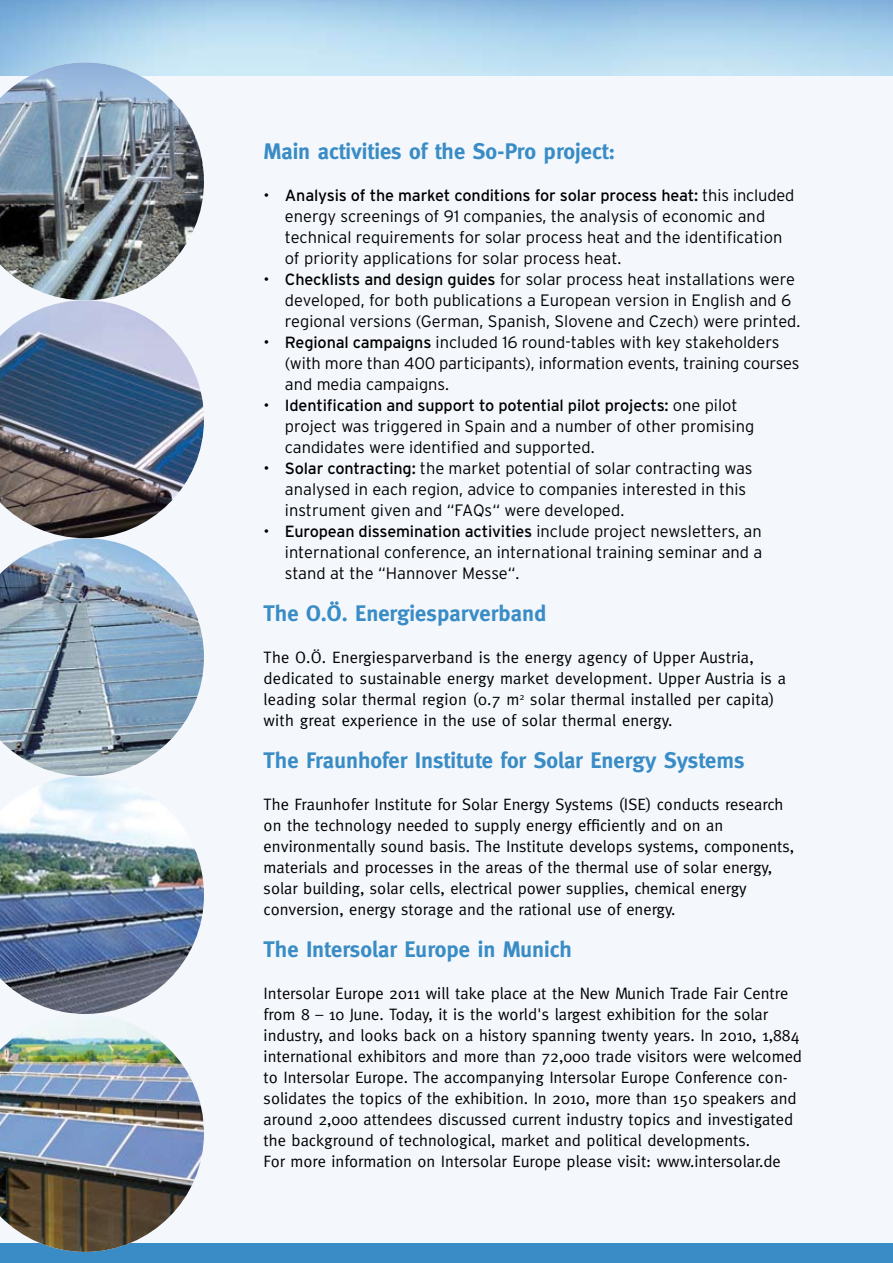
<style>
.page{position:relative;width:893px;height:1263px;background:#f4f7fc}
.page>*{position:absolute;margin:0;border:0;box-sizing:border-box;transform-origin:0 0}
.t1{font:700 22.5px "Meta";color:#398cc5}
.t2{font:16.5px/21px "Meta";color:#000}
.t3{font:300 16.5px/21px "Interstate";color:#000}
.t4{font:16.2px "Interstate";letter-spacing:-.01em;color:#000}
.s1{font-weight:300}
.s2{font-weight:300;font-size:16.5px}
.s3{font-size:16.2px}
.s4{font-weight:400;font-size:16.2px}
</style>
<div class="page">
<div style="left:0;top:1244px;width:893px;height:19px;background:#398cc5"></div>
<img style="left:0;top:1022px;width:204px;height:230px">
<img style="left:0;top:776px;width:204px;height:238px">
<svg style="left:0;top:538px;width:204px;height:238px;background:#9ab0c1"></svg>
<svg style="left:0;top:300px;width:204px;height:238px"></svg>
<svg style="left:0;top:62px;width:204px;height:238px;background:#86939f"></svg>
<h1 class="t1" style="left:264px;top:138px;width:353px">Main activities of the So-Pro project:</h1>
<p class="t4" style="left:264px;top:186px;width:532px"><span class="s1">•</span> Analysis of the market conditions for solar process heat: <span class="s2">this included</span></p>
<p class="t3" style="left:285px;top:206px;width:499px">energy screenings of 91 companies, the analysis of economic and technical requirements for solar process heat and the identification of priority applications for solar process heat.</p>
<p class="t3" style="left:285px;top:269px;width:517px;text-indent:-21px"><span class="s3">•</span> <span class="s4">Checklists and design guides</span> for solar process heat installations were developed, for both publications a European version in English and 6 regional versions (German, Spanish, Slovene and Czech) were printed.</p>
<p class="t3" style="left:285px;top:332px;width:516px;text-indent:-21px">• <span class="s4">Regional campaigns</span> included 16 round-tables with key stakeholders (with more than 400 participants), information events, training courses and media campaigns.</p>
<p class="t4" style="left:264px;top:396px;width:475px"><span class="s1">•</span> Identification and support to potential pilot projects: <span class="s2">one pilot</span></p>
<p class="t3" style="left:285px;top:416px;width:471px">project was triggered in Spain and a number of other promising candidates were identified and supported.</p>
<p class="t3" style="left:285px;top:458px;width:469px;text-indent:-21px">• <span class="s4">Solar contracting:</span> the market potential of solar contracting was analysed in each region, advice to companies interested in this instrument given and “FAQs“ were developed.</p>
<p class="t4" style="left:264px;top:522px;width:500px"><span class="s1">•</span> European dissemination activities <span class="s2">include project newsletters, an</span></p>
<p class="t3" style="left:285px;top:542px;width:479px">international conference, an international training seminar and a stand at the “Hannover Messe“.</p>
<h1 class="t1" style="left:264px;top:600px;width:284px">The O.Ö. Energiesparverband</h1>
<p class="t2" style="left:264px;top:647px;width:524px">The O.Ö. Energiesparverband is the energy agency of Upper Austria, dedicated to sustainable energy market development. Upper Austria is a leading solar thermal region (0.7 m<sup>2</sup> solar thermal installed per capita) with great experience in the use of solar thermal energy.</p>
<h1 class="t1" style="left:264px;top:747px;width:482px">The Fraunhofer Institute for Solar Energy Systems</h1>
<p class="t2" style="left:264px;top:794px;width:532px">The Fraunhofer Institute for Solar Energy Systems (ISE) conducts research on the technology needed to supply energy efficiently and on an environmentally sound basis. The Institute develops systems, components, materials and processes in the areas of the thermal use of solar energy, solar building, solar cells, electrical power supplies, chemical energy conversion, energy storage and the rational use of energy.</p>
<h1 class="t1" style="left:264px;top:936px;width:310px">The Intersolar Europe in Munich</h1>
<p class="t2" style="left:264px;top:983px;width:540px">Intersolar Europe 2011 will take place at the New Munich Trade Fair Centre from 8 – 10 June. Today, it is the world's largest exhibition for the solar industry, and looks back on a history spanning twenty years. In 2010, 1,884 international exhibitors and more than 72,000 trade visitors were welcomed to Intersolar Europe. The accompanying Intersolar Europe Conference con&shy;solidates the topics of the exhibition. In 2010, more than 150 speakers and around 2,000 attendees discussed current industry topics and investigated the background of technological, market and political developments.<br>For more information on Intersolar Europe please visit: www.intersolar.de</p>
</div>
